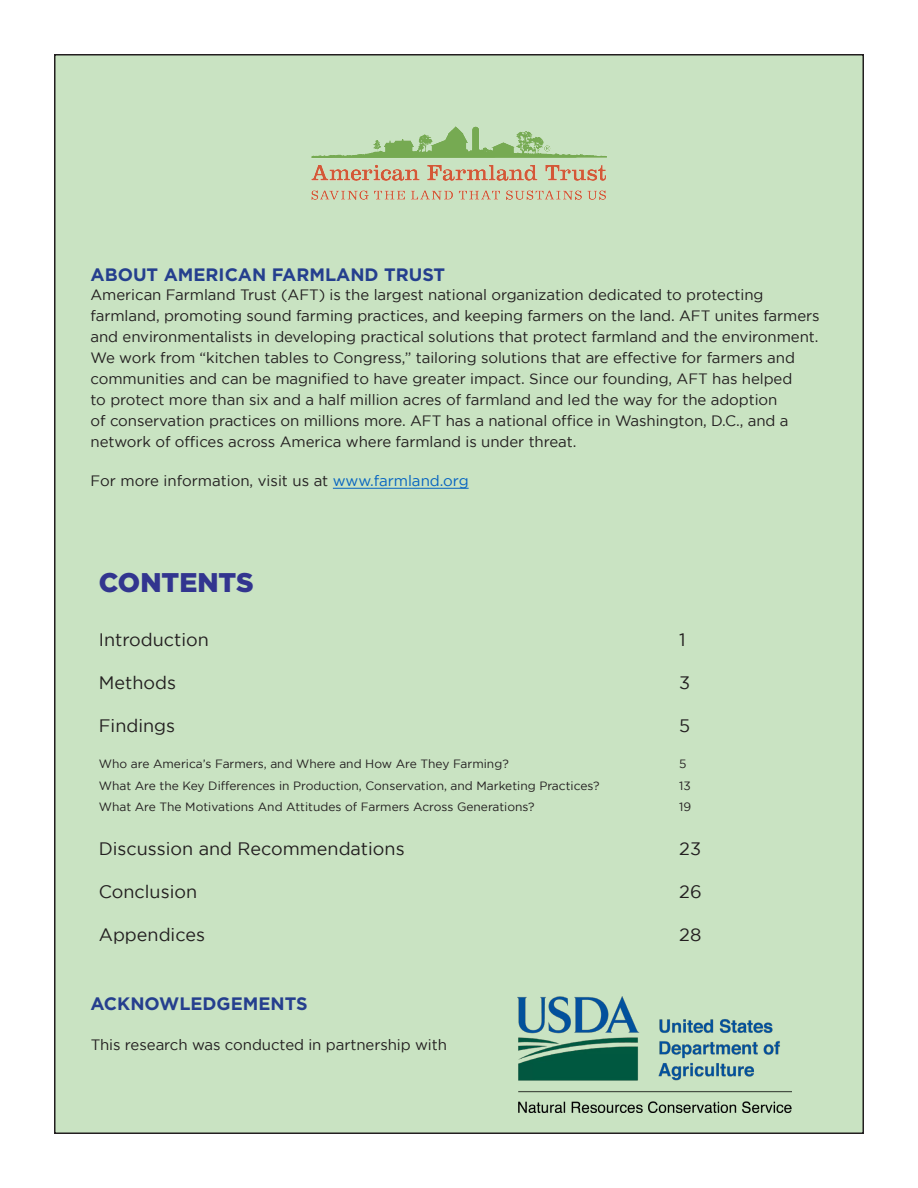
<style>
.page{position:relative;width:918px;height:1188px;background:#fff}
.page>*{position:absolute;margin:0;border:0;box-sizing:border-box;transform-origin:0 0}
.t1{font:900 27px "Gotham";color:#32358f}
.t2{font:18px "Gotham";color:#231f20}
.t3{font:700 18px "Gotham";color:#253f8e}
.t4{font:15px/21px "Gotham";letter-spacing:-.005em;color:#231f20}
.t5{font:12px "Gotham";color:#231f20}
.s1{color:#0563c1}
</style>
<div class="page">
<div style="left:55px;top:55px;width:808px;height:1078px;background:#c9e3c2"></div>
<img style="left:311px;top:126px;width:296px;height:73px">
<hr style="left:333px;top:488px;width:136px;height:1px;background:#0563c1">
<img style="left:518px;top:997px;width:273px;height:115px">
<p class="t3" style="left:91px;top:264px;width:356px">ABOUT AMERICAN FARMLAND TRUST</p>
<p class="t4" style="left:91px;top:284px;width:731px">American Farmland Trust (AFT) is the largest national organization dedicated to protecting farmland, promoting sound farming practices, and keeping farmers on the land. AFT unites farmers and environmentalists in developing practical solutions that protect farmland and the environment.<br>We work from “kitchen tables to Congress,” tailoring solutions that are effective for farmers and communities and can be magnified to have greater impact. Since our founding, AFT has helped<br>to protect more than six and a half million acres of farmland and led the way for the adoption<br>of conservation practices on millions more. AFT has a national office in Washington, D.C., and a network of offices across America where farmland is under threat.</p>
<p class="t4" style="left:91px;top:470px;width:380px">For more information, visit us at <span class="s1">www.farmland.org</span></p>
<p class="t1" style="left:99px;top:567px;width:156px">CONTENTS</p>
<p class="t2" style="left:99px;top:630px;width:112px">Introduction</p>
<p class="t2" style="left:679px;top:630px;width:8px">1</p>
<p class="t2" style="left:99px;top:673px;width:79px">Methods</p>
<p class="t2" style="left:679px;top:673px;width:13px">3</p>
<p class="t2" style="left:99px;top:716px;width:78px">Findings</p>
<p class="t2" style="left:679px;top:716px;width:13px">5</p>
<p class="t5" style="left:99px;top:757px;width:411px">Who are America’s Farmers, and Where and How Are They Farming?</p>
<p class="t5" style="left:679px;top:757px;width:9px">5</p>
<p class="t5" style="left:99px;top:779px;width:502px">What Are the Key Differences in Production, Conservation, and Marketing Practices?</p>
<p class="t5" style="left:679px;top:779px;width:13px">13</p>
<p class="t5" style="left:99px;top:801px;width:437px">What Are The Motivations And Attitudes of Farmers Across Generations?</p>
<p class="t5" style="left:679px;top:801px;width:14px">19</p>
<p class="t2" style="left:99px;top:838px;width:307px">Discussion and Recommendations</p>
<p class="t2" style="left:679px;top:838px;width:23px">23</p>
<p class="t2" style="left:99px;top:882px;width:100px">Conclusion</p>
<p class="t2" style="left:679px;top:882px;width:24px">26</p>
<p class="t2" style="left:99px;top:925px;width:108px">Appendices</p>
<p class="t2" style="left:679px;top:925px;width:24px">28</p>
<p class="t3" style="left:91px;top:993px;width:219px">ACKNOWLEDGEMENTS</p>
<p class="t4" style="left:91px;top:1034px;width:358px">This research was conducted in partnership with</p>
</div>
